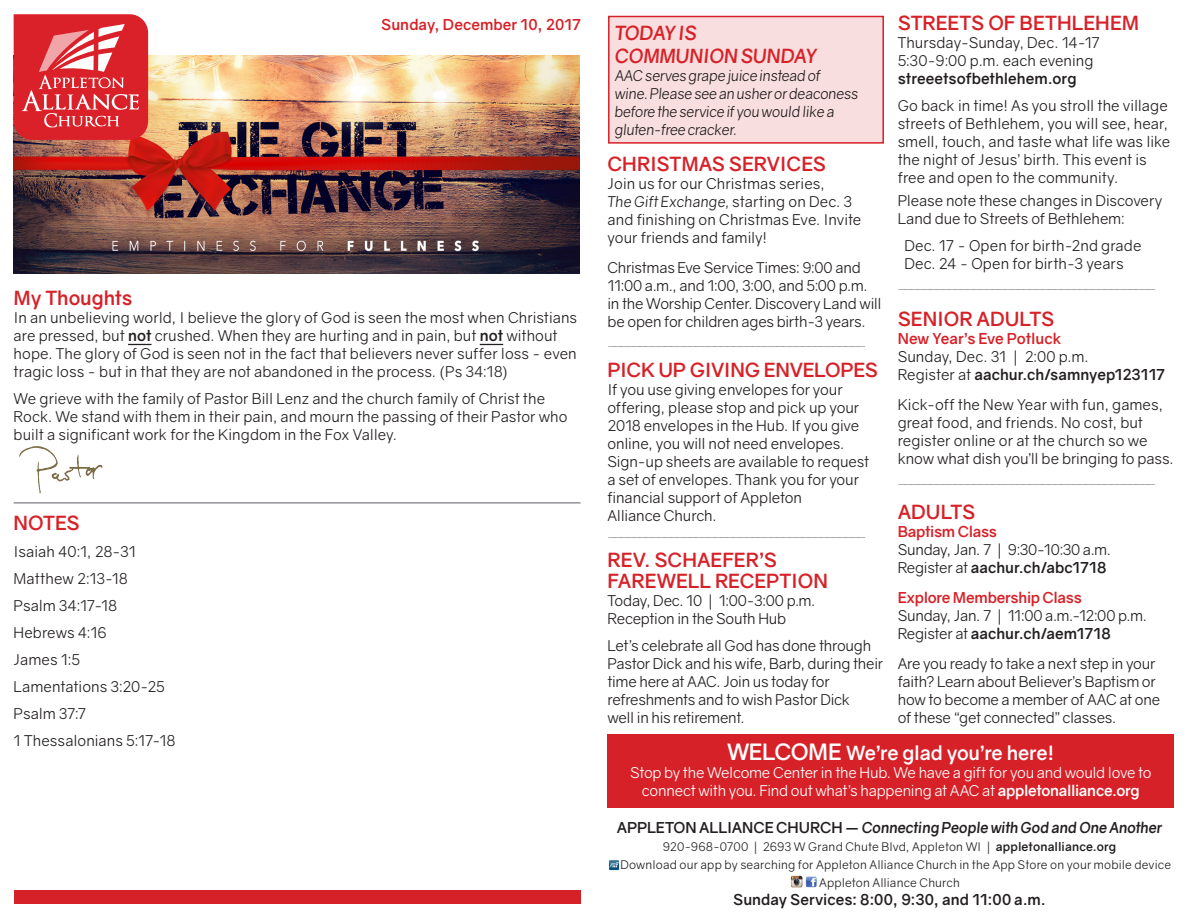
<style>
.page{position:relative;width:1188px;height:918px;background:#fff}
.page>*{position:absolute;margin:0;border:0;box-sizing:border-box;transform-origin:0 0}
.Subheads_3{font:700 19.5px/21px "Gravity";letter-spacing:-.005em;color:#d72128}
.Subheads_3-2{font:700 19.5px "Gravity";letter-spacing:-.01em;color:#fff}
.Subheads_3-3{font:italic 700 19.5px/22.5px "Gravity";letter-spacing:-.025em;color:#d72128}
.Subheads_3-4{font:700 19.5px "Gravity";letter-spacing:-.025em;color:#d72128}
.Subheads_3-5{font:15px/18px "Gravity";letter-spacing:-.005em;color:#231f20}
.Subheads_3-6{font:15px "Gravity";color:#939598}
.Subheads_3-7{font:15px/18px "Gravity";letter-spacing:-.015em;color:#fff;text-align:center}
.Subheads_3-8{font:italic 15px/18px "Gravity";letter-spacing:-.02em;color:#231f20}
.Subheads_3-9{font:italic 700 15px "Gravity";letter-spacing:-.01em;color:#231f20}
.Subheads_3-10{font:700 15px "Gravity";letter-spacing:.005em;color:#231f20}
.Subheads_3-11{font:700 15px "Gravity";letter-spacing:.005em;color:#d72128}
.Subheads_3-12{font:12px "Gravity";letter-spacing:.01em;color:#231f20}
.s1{font-weight:700}
.s2{font-style:italic}
.s3{font-weight:700;color:#d72128}
.s4{font-size:22.5px}
.s5{font-style:normal}
</style>
<div class="page">
<img style="left:14px;top:55px;width:566px;height:218px">
<svg style="left:128px;top:344px;width:24px;height:1px"></svg>
<svg style="left:480px;top:344px;width:23px;height:1px"></svg>
<hr style="left:14px;top:502px;width:567px;height:2px;background:#939598">
<div style="left:14px;top:890px;width:567px;height:14px;background:#d72128"></div>
<div style="left:607px;top:734px;width:567px;height:74px;background:#d72128"></div>
<svg style="left:609px;top:860px;width:11px;height:11px"></svg>
<svg style="left:790px;top:876px;width:27px;height:12px"></svg>
<div style="left:608px;top:16px;width:276px;height:128px;background:#f9dedf;border:2px solid #d72128"></div>
<svg style="left:14px;top:14px;width:134px;height:126px;background:#df4249"></svg>
<img style="left:19px;top:447px;width:84px;height:47px">
<p class="Subheads_3-11" style="left:381px;top:15px;width:201px">Sunday, December 10, 2017</p>
<p class="Subheads_3" style="left:14px;top:288px;width:120px">My Thoughts</p>
<p class="Subheads_3-5" style="left:14px;top:309px;width:565px">In an unbelieving world, I believe the glory of God is seen the most when Christians are pressed, but <span class="s1">not</span> crushed. When they are hurting and in pain, but <span class="s1">not</span> without hope. The glory of God is seen not in the fact that believers never suffer loss - even tragic loss - but in that they are not abandoned in the process. (Ps 34:18)</p>
<p class="Subheads_3-5" style="left:14px;top:390px;width:556px">We grieve with the family of Pastor Bill Lenz and the church family of Christ the<br>Rock. We stand with them in their pain, and mourn the passing of their Pastor who built a significant work for the Kingdom in the Fox Valley.</p>
<p class="Subheads_3" style="left:14px;top:513px;width:68px">NOTES</p>
<p class="Subheads_3-5" style="left:14px;top:543px;width:124px">Isaiah 40:1, 28-31</p>
<p class="Subheads_3-5" style="left:14px;top:570px;width:116px">Matthew 2:13-18</p>
<p class="Subheads_3-5" style="left:14px;top:597px;width:105px">Psalm 34:17-18</p>
<p class="Subheads_3-5" style="left:14px;top:624px;width:94px">Hebrews 4:16</p>
<p class="Subheads_3-5" style="left:14px;top:651px;width:68px">James 1:5</p>
<p class="Subheads_3-5" style="left:14px;top:678px;width:153px">Lamentations 3:20-25</p>
<p class="Subheads_3-5" style="left:14px;top:705px;width:74px">Psalm 37:7</p>
<p class="Subheads_3-5" style="left:14px;top:732px;width:163px">1 Thessalonians 5:17-18</p>
<p class="Subheads_3-3" style="left:615px;top:22px;width:204px">TODAY IS<br>COMMUNION SUNDAY</p>
<p class="Subheads_3-8" style="left:615px;top:66px;width:245px">AAC serves grape juice instead of<br>wine. Please see an usher or deaconess before the service if you would like a gluten-free cracker.</p>
<p class="Subheads_3" style="left:608px;top:154px;width:220px">CHRISTMAS SERVICES</p>
<p class="Subheads_3-5" style="left:608px;top:175px;width:255px">Join us for our Christmas series,<br><span class="s2">The Gift Exchange,</span> starting on Dec. 3 and finishing on Christmas Eve. Invite your friends and family!</p>
<p class="Subheads_3-5" style="left:608px;top:259px;width:276px">Christmas Eve Service Times: 9:00 and 11:00 a.m., and 1:00, 3:00, and 5:00 p.m. in the Worship Center. Discovery Land will be open for children ages birth-3 years.</p>
<p class="Subheads_3-6" style="left:608px;top:331px;width:260px">_________________________________________</p>
<p class="Subheads_3-4" style="left:608px;top:358px;width:272px">PICK UP GIVING ENVELOPES</p>
<p class="Subheads_3-5" style="left:608px;top:380px;width:263px">If you use giving envelopes for your offering, please stop and pick up your 2018 envelopes in the Hub. If you give online, you will not need envelopes.<br>Sign-up sheets are available to request a set of envelopes. Thank you for your financial support of Appleton<br>Alliance Church.</p>
<p class="Subheads_3-6" style="left:608px;top:521px;width:260px">_________________________________________</p>
<p class="Subheads_3" style="left:608px;top:550px;width:222px">REV. SCHAEFER’S<br>FAREWELL RECEPTION</p>
<p class="Subheads_3-5" style="left:608px;top:592px;width:209px">Today, Dec. 10 | 1:00-3:00 p.m.<br>Reception in the South Hub</p>
<p class="Subheads_3-5" style="left:608px;top:637px;width:277px">Let’s celebrate all God has done through Pastor Dick and his wife, Barb, during their time here at AAC. Join us today for refreshments and to wish Pastor Dick<br>well in his retirement.</p>
<p class="Subheads_3" style="left:898px;top:13px;width:243px">STREETS OF BETHLEHEM</p>
<p class="Subheads_3-5" style="left:898px;top:34px;width:204px">Thursday-Sunday, Dec. 14-17<br>5:30-9:00 p.m. each evening <span class="s1">streeetsofbethlehem.org</span></p>
<p class="Subheads_3-5" style="left:898px;top:97px;width:274px">Go back in time! As you stroll the village streets of Bethlehem, you will see, hear, smell, touch, and taste what life was like the night of Jesus’ birth. This event is free and open to the community.</p>
<p class="Subheads_3-5" style="left:898px;top:192px;width:266px">Please note these changes in Discovery<br>Land due to Streets of Bethlehem:</p>
<p class="Subheads_3-5" style="left:904px;top:237px;width:239px">Dec. 17 - Open for birth-2nd grade<br>Dec. 24 - Open for birth-3 years</p>
<p class="Subheads_3-6" style="left:898px;top:274px;width:260px">_________________________________________</p>
<p class="Subheads_3" style="left:898px;top:309px;width:158px">SENIOR ADULTS</p>
<p class="Subheads_3-5" style="left:898px;top:330px;width:269px"><span class="s3">New Year’s Eve Potluck<br></span>Sunday, Dec. 31 | 2:00 p.m.<br>Register at <span class="s1">aachur.ch/samnyep123117</span></p>
<p class="Subheads_3-5" style="left:898px;top:396px;width:277px">Kick-off the New Year with fun, games, great food, and friends. No cost, but register online or at the church so we know what dish you’ll be bringing to pass.</p>
<p class="Subheads_3-6" style="left:898px;top:469px;width:260px">_________________________________________</p>
<p class="Subheads_3" style="left:898px;top:502px;width:79px">ADULTS</p>
<p class="Subheads_3-5" style="left:898px;top:523px;width:215px"><span class="s3">Baptism Class<br></span>Sunday, Jan. 7 | 9:30-10:30 a.m.<br>Register at <span class="s1">aachur.ch/abc1718</span></p>
<p class="Subheads_3-5" style="left:898px;top:589px;width:251px"><span class="s3">Explore Membership Class<br></span>Sunday, Jan. 7 | 11:00 a.m.-12:00 p.m.<br>Register at <span class="s1">aachur.ch/aem1718</span></p>
<p class="Subheads_3-5" style="left:898px;top:655px;width:264px">Are you ready to take a next step in your faith? Learn about Believer’s Baptism or how to become a member of AAC at one of these “get connected” classes.</p>
<p class="Subheads_3-2" style="left:727px;top:741px;width:329px"><span class="s4">WELCOME</span> We’re glad you’re here!</p>
<p class="Subheads_3-7" style="left:630px;top:764px;width:523px">Stop by the Welcome Center in the Hub. We have a gift for you and would love to connect with you. Find out what’s happening at AAC at <span class="s1">appletonalliance.org</span></p>
<p class="Subheads_3-9" style="left:617px;top:818px;width:547px"><span class="s5">APPLETON ALLIANCE CHURCH —</span> Connecting People with God and One Another</p>
<p class="Subheads_3-12" style="left:663px;top:839px;width:455px">920-968-0700 | 2693 W Grand Chute Blvd, Appleton WI | <span class="s1">appletonalliance.org</span></p>
<p class="Subheads_3-12" style="left:621px;top:857px;width:552px">Download our app by searching for Appleton Alliance Church in the App Store on your mobile device</p>
<p class="Subheads_3-12" style="left:819px;top:875px;width:142px">Appleton Alliance Church</p>
<p class="Subheads_3-10" style="left:733px;top:890px;width:314px">Sunday Services: 8:00, 9:30, and 11:00 a.m.</p>
</div>
